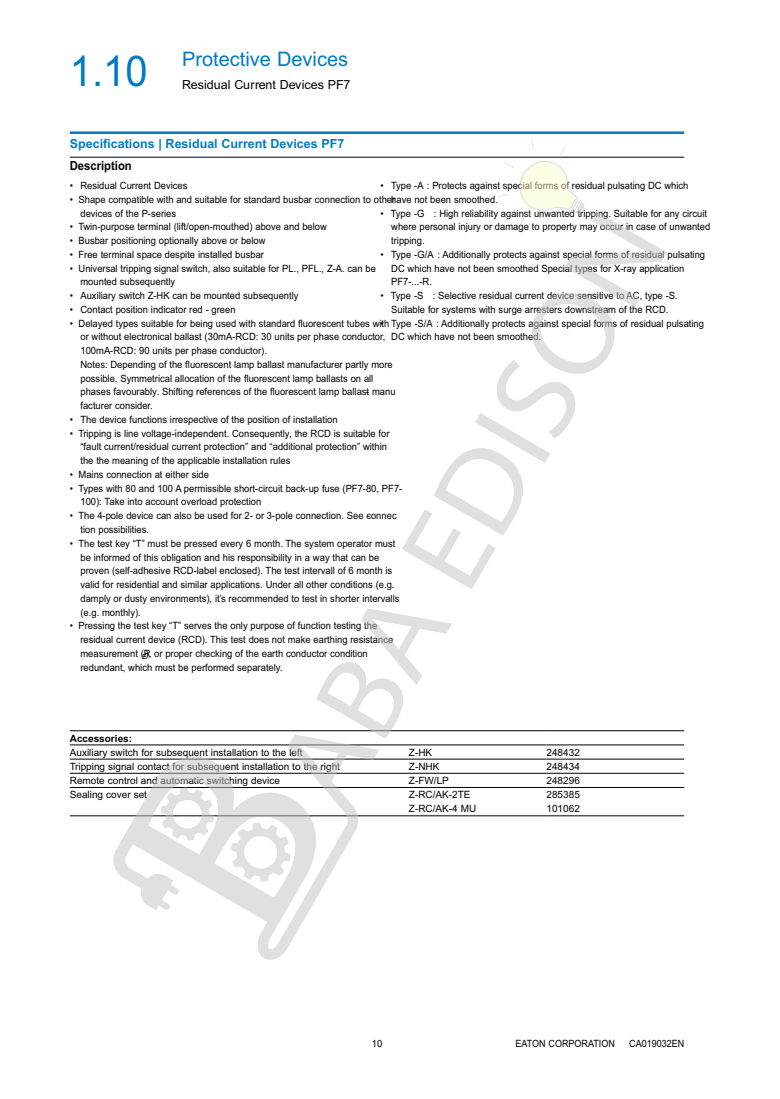
<style>
.page{position:relative;width:780px;height:1099px;background:#fff}
.page>*{position:absolute;margin:0;border:0;box-sizing:border-box;transform-origin:0 0}
.t1{font:42.5px "Arial";color:#007ac2;scale:.94 1}
.t2{font:20px "Arial";color:#007ac2}
.t3{font:700 12.5px "Arial";color:#007ac2}
.t4{font:12.5px "Arial";color:#000}
.t5{font:700 12.5px "Arial";color:#000;scale:.9 1}
.t6{font:10px/13.8px "Arial";color:#000;scale:.94 1}
.t7{font:10px "Arial";color:#000}
.t8{font:10px "Arial";color:#000;scale:.9 1}
.t9{font:700 10px "Arial";color:#000}
</style>
<div class="page">
<hr style="left:70px;top:131px;width:614px;height:3px;background:#007ac2">
<hr style="left:70px;top:157px;width:614px;height:1px;background:#000">
<hr style="left:546px;top:744px;width:138px;height:1px;background:#000">
<hr style="left:546px;top:758px;width:138px;height:1px;background:#000">
<hr style="left:546px;top:773px;width:138px;height:1px;background:#000">
<hr style="left:546px;top:730px;width:138px;height:1px;background:#000">
<hr style="left:70px;top:758px;width:339px;height:1px;background:#000">
<hr style="left:70px;top:730px;width:339px;height:1px;background:#000">
<hr style="left:70px;top:744px;width:339px;height:1px;background:#000">
<hr style="left:70px;top:773px;width:339px;height:1px;background:#000">
<hr style="left:70px;top:787px;width:339px;height:1px;background:#000">
<hr style="left:546px;top:787px;width:138px;height:1px;background:#000">
<hr style="left:70px;top:815px;width:339px;height:1px;background:#000">
<hr style="left:546px;top:815px;width:138px;height:1px;background:#000">
<img style="left:113px;top:139px;width:553px;height:820px">
<h1 class="t1" style="left:70px;top:55px;width:84px">1.10</h1>
<h2 class="t2" style="left:182px;top:52px;width:168px">Protective Devices</h2>
<p class="t4" style="left:182px;top:80px;width:170px">Residual Current Devices PF7</p>
<p class="t3" style="left:70px;top:139px;width:276px">Specifications | Residual Current Devices PF7</p>
<p class="t5" style="left:70px;top:161px;width:70px">Description</p>
<p class="t6" style="left:70px;top:180px;width:127px">• Residual Current Devices</p>
<p class="t6" style="left:80px;top:193px;width:336px;text-indent:-11px">• Shape compatible with and suitable for standard busbar connection to other devices of the P-series</p>
<p class="t6" style="left:70px;top:221px;width:275px">• Twin-purpose terminal (lift/open-mouthed) above and below</p>
<p class="t6" style="left:70px;top:235px;width:210px">• Busbar positioning optionally above or below</p>
<p class="t6" style="left:70px;top:248px;width:208px">• Free terminal space despite installed busbar</p>
<p class="t6" style="left:80px;top:262px;width:316px;text-indent:-11px">• Universal tripping signal switch, also suitable for PL., PFL., Z-A. can be mounted subsequently</p>
<p class="t6" style="left:70px;top:290px;width:245px">• Auxiliary switch Z-HK can be mounted subsequently</p>
<p class="t6" style="left:70px;top:303px;width:178px">• Contact position indicator red - green</p>
<p class="t6" style="left:80px;top:317px;width:337px;text-indent:-11px">• Delayed types suitable for being used with standard fluorescent tubes with or without electronical ballast (30mA-RCD: 30 units per phase conductor, 100mA-RCD: 90 units per phase conductor).<br>Notes: Depending of the fluorescent lamp ballast manufacturer partly more possible. Symmetrical allocation of the fluorescent lamp ballasts on all phases favourably. Shifting references of the fluorescent lamp ballast - manu facturer consider.</p>
<p class="t6" style="left:70px;top:413px;width:286px">• The device functions irrespective of the position of installation</p>
<p class="t6" style="left:80px;top:427px;width:330px;text-indent:-11px">• Tripping is line voltage-independent. Consequently, the RCD is suitable for “fault current/residual current protection” and “additional protection” within the the meaning of the applicable installation rules</p>
<p class="t6" style="left:70px;top:468px;width:149px">• Mains connection at either side</p>
<p class="t6" style="left:80px;top:482px;width:344px;text-indent:-11px">• Types with 80 and 100 A permissible short-circuit back-up fuse (PF7-80, PF7-<br>100): Take into account overload protection</p>
<p class="t6" style="left:70px;top:510px;width:349px">• The 4-pole device can also be used for 2- or 3-pole connection. See connec</p>
<p class="t6" style="left:391px;top:180px;width:318px;text-indent:-11px">• Type -A : Protects against special forms of residual pulsating DC which have not been smoothed.</p>
<p class="t6" style="left:391px;top:207px;width:341px;text-indent:-11px">• Type -G : High reliability against unwanted tripping. Suitable for any circuit where personal injury or damage to property may occur in case of unwanted tripping.</p>
<p class="t6" style="left:391px;top:248px;width:335px;text-indent:-11px">• Type -G/A : Additionally protects against special forms of residual pulsating<br>DC which have not been smoothed Special types for X-ray application<br>PF7-...-R.</p>
<p class="t6" style="left:380px;top:290px;width:317px;text-align:center">• Type -S : Selective residual current device sensitive to AC, type -S.<br>Suitable for systems with surge arresters downstream of the RCD.</p>
<p class="t6" style="left:391px;top:317px;width:334px;text-indent:-11px">• Type -S/A : Additionally protects against special forms of residual pulsating<br>DC which have not been smoothed.</p>
<p class="t6" style="left:367px;top:510px;width:5px">-</p>
<p class="t6" style="left:80px;top:523px;width:75px">tion possibilities.</p>
<p class="t6" style="left:80px;top:537px;width:341px;text-indent:-11px">• The test key “T” must be pressed every 6 month. The system operator must be informed of this obligation and his responsibility in a way that can be proven (self-adhesive RCD-label enclosed). The test intervall of 6 month is valid for residential and similar applications. Under all other conditions (e.g. damply or dusty environments), it’s recommended to test in shorter intervalls (e.g. monthly).</p>
<p class="t6" style="left:80px;top:620px;width:334px;text-indent:-11px">• Pressing the test key “T” serves the only purpose of function testing the residual current device (RCD). This test does not make earthing resistance measurement (R<sub>E</sub>), or proper checking of the earth conductor condition redundant, which must be performed separately.</p>
<p class="t9" style="left:70px;top:735px;width:64px">Accessories:</p>
<p class="t7" style="left:70px;top:748px;width:234px">Auxiliary switch for subsequent installation to the left</p>
<p class="t7" style="left:409px;top:748px;width:25px">Z-HK</p>
<p class="t7" style="left:546px;top:748px;width:35px">248432</p>
<p class="t7" style="left:70px;top:762px;width:272px">Tripping signal contact for subsequent installation to the right</p>
<p class="t7" style="left:409px;top:762px;width:32px">Z-NHK</p>
<p class="t7" style="left:546px;top:762px;width:35px">248434</p>
<p class="t7" style="left:70px;top:776px;width:212px">Remote control and automatic switching device</p>
<p class="t7" style="left:409px;top:776px;width:41px">Z-FW/LP</p>
<p class="t7" style="left:546px;top:776px;width:35px">248296</p>
<p class="t7" style="left:70px;top:791px;width:79px">Sealing cover set</p>
<p class="t7" style="left:409px;top:791px;width:63px">Z-RC/AK-2TE</p>
<p class="t7" style="left:546px;top:791px;width:35px">285385</p>
<p class="t7" style="left:409px;top:805px;width:69px">Z-RC/AK-4 MU</p>
<p class="t7" style="left:546px;top:805px;width:35px">101062</p>
<p class="t6" style="left:372px;top:1037px;width:13px">10</p>
<p class="t8" style="left:515px;top:1039px;width:112px">EATON CORPORATION</p>
<p class="t8" style="left:629px;top:1039px;width:63px">CA019032EN</p>
</div>
